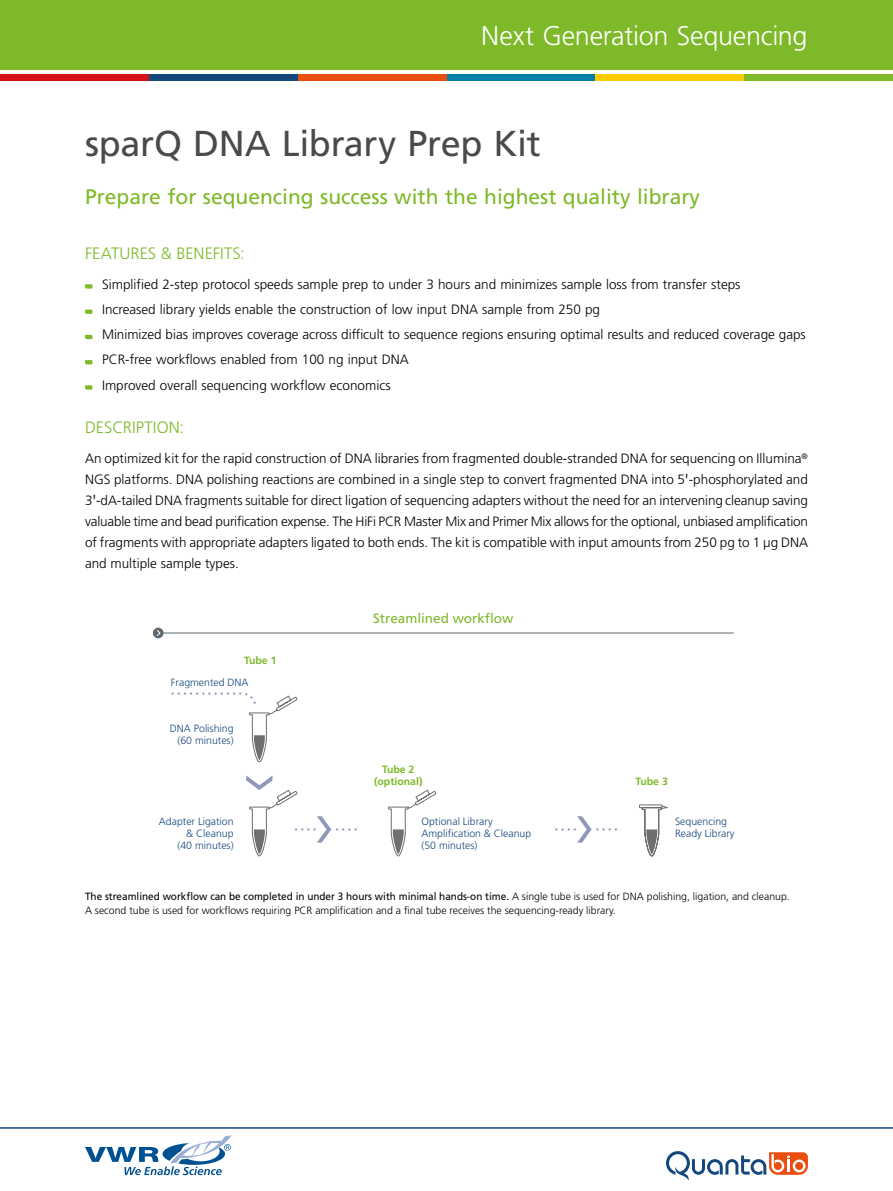
<style>
.page{position:relative;width:893px;height:1191px;background:#fff}
.page>*{position:absolute;margin:0;border:0;box-sizing:border-box;transform-origin:0 0}
.t1{font:36px "Frutiger";letter-spacing:-.01em;color:#4a4a49}
.t2{font:300 27px "Frutiger";letter-spacing:-.01em;color:#fff}
.t3{font:21px "Frutiger";color:#7db928}
.t4{font:300 16.5px "Frutiger LT Std";letter-spacing:.005em;color:#7db928}
.t5{font:300 13.5px/21px "Frutiger LT Std";color:#000;text-align:justify}
.t6{font:13.5px "Frutiger";color:#7db928}
.t7{font:300 10.5px/12px "Frutiger LT Std";color:#14477b;text-align:right}
.t8{font:10.5px "Frutiger";color:#000;scale:.95 1}
.t9{font:300 10.5px "Frutiger LT Std";color:#000}
.t10{font:700 10.5px/12px "Frutiger CE";color:#7db928;text-align:center}
.s1{font-family:"Futura Std";font-weight:400}
.s2{font-family:"Frutiger LT Std";font-weight:300}
</style>
<div class="page">
<div style="left:0;top:0;width:893px;height:71px;background:#7db928"></div>
<div style="left:446px;top:74px;width:149px;height:7px;background:#007fa8"></div>
<div style="left:744px;top:74px;width:149px;height:7px;background:#7db928"></div>
<div style="left:298px;top:74px;width:148px;height:7px;background:#e94e0f"></div>
<div style="left:595px;top:74px;width:149px;height:7px;background:#fc0"></div>
<div style="left:149px;top:74px;width:149px;height:7px;background:#14477b"></div>
<div style="left:0;top:74px;width:149px;height:7px;background:#d51317"></div>
<hr style="left:0;top:1127px;width:893px;height:1px;background:#14477b">
<svg style="left:666px;top:1151px;width:142px;height:29px"></svg>
<svg style="left:85px;top:284px;width:7px;height:4px"></svg>
<svg style="left:85px;top:309px;width:7px;height:5px"></svg>
<svg style="left:85px;top:335px;width:7px;height:4px"></svg>
<svg style="left:85px;top:360px;width:7px;height:4px"></svg>
<svg style="left:85px;top:385px;width:7px;height:5px"></svg>
<hr style="left:155px;top:633px;width:579px;height:1px;background:#5d686e">
<svg style="left:153px;top:627px;width:11px;height:11px"></svg>
<svg style="left:156px;top:629px;width:5px;height:7px"></svg>
<svg style="left:388px;top:789px;width:49px;height:67px"></svg>
<svg style="left:171px;top:692px;width:127px;height:70px"></svg>
<div style="left:639px;top:804px;width:23px;height:4px;border:1px solid #706f6f"></div>
<svg style="left:641px;top:805px;width:27px;height:51px"></svg>
<svg style="left:246px;top:775px;width:85px;height:81px"></svg>
<svg style="left:337px;top:828px;width:20px;height:2px"></svg>
<svg style="left:556px;top:816px;width:61px;height:26px"></svg>
<svg style="left:85px;top:1135px;width:147px;height:40px"></svg>
<h2 class="t2" style="left:481px;top:20px;width:328px">Next Generation Sequencing</h2>
<h1 class="t1" style="left:85px;top:122px;width:457px">sparQ DNA Library Prep Kit</h1>
<h3 class="t3" style="left:85px;top:184px;width:617px">Prepare for sequencing success with the highest quality library</h3>
<p class="t4" style="left:85px;top:244px;width:161px">FEATURES &amp; BENEFITS:</p>
<p class="t5" style="left:102px;top:271px;width:705px;line-height:25.2px;text-align:left">Simplified 2-step protocol speeds sample prep to under 3 hours and minimizes sample loss from transfer steps<br>Increased library yields enable the construction of low input DNA sample from 250 pg<br>Minimized bias improves coverage across difficult to sequence regions ensuring optimal results and reduced coverage gaps PCR-free workflows enabled from 100 ng input DNA<br>Improved overall sequencing workflow economics</p>
<p class="t4" style="left:85px;top:418px;width:101px">DESCRIPTION:</p>
<p class="t5" style="left:85px;top:448px;width:724px">An optimized kit for the rapid construction of DNA libraries from fragmented double-stranded DNA for sequencing on Illumina<sup>® </sup>NGS platforms. DNA polishing reactions are combined in a single step to convert fragmented DNA into 5<span class="s1">'</span>-phosphorylated and 3<span class="s1">'</span>-dA-tailed DNA fragments suitable for direct ligation of sequencing adapters without the need for an intervening cleanup saving valuable time and bead purification expense. The HiFi PCR Master Mix and Primer Mix allows for the optional, unbiased amplification of fragments with appropriate adapters ligated to both ends. The kit is compatible with input amounts from 250 pg to 1 µg DNA and multiple sample types.</p>
<p class="t10" style="left:244px;top:654px;width:34px">Tube 1</p>
<p class="t7" style="left:171px;top:676px;width:79px">Fragmented DNA</p>
<p class="t7" style="left:170px;top:723px;width:65px">DNA Polishing (60 minutes)</p>
<p class="t6" style="left:373px;top:610px;width:142px">Streamlined workflow</p>
<p class="t10" style="left:374px;top:763px;width:50px">Tube 2 (optional)</p>
<p class="t10" style="left:635px;top:775px;width:34px">Tube 3</p>
<p class="t7" style="left:159px;top:816px;width:76px">Adapter Ligation &amp; Cleanup<br>(40 minutes)</p>
<p class="t7" style="left:422px;top:816px;width:111px;text-align:left">Optional Library<br>Amplification &amp; Cleanup (50 minutes)</p>
<p class="t7" style="left:675px;top:816px;width:61px;text-align:left">Sequencing<br>Ready Library</p>
<p class="t8" style="left:85px;top:890px;width:743px">The streamlined workflow can be completed in under 3 hours with minimal hands-on time. <span class="s2">A single tube is used for DNA polishing, ligation, and cleanup.</span></p>
<p class="t9" style="left:85px;top:904px;width:532px">A second tube is used for workflows requiring PCR amplification and a final tube receives the sequencing-ready library.</p>
</div>
